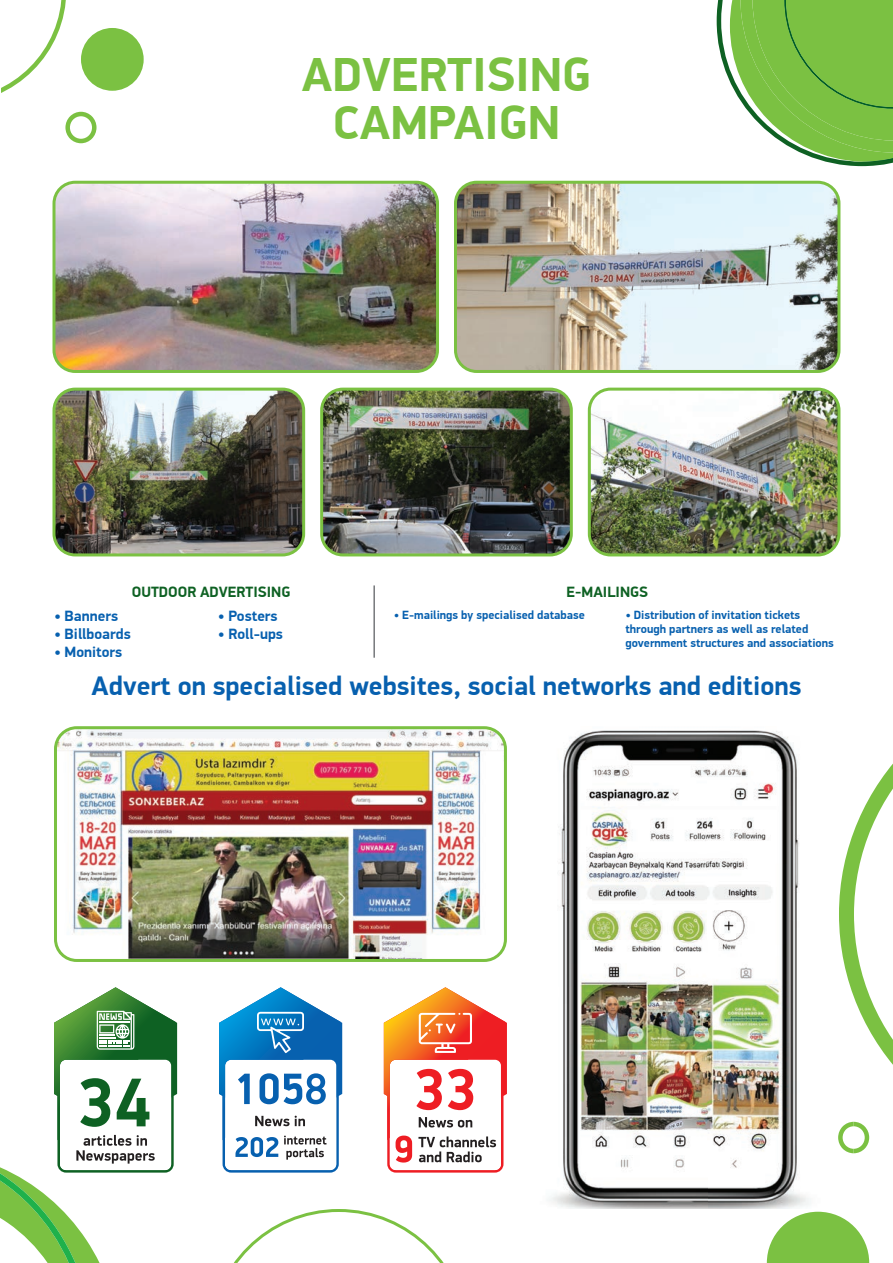
<style>
.page{position:relative;width:893px;height:1263px;background:#fff}
.page>*{position:absolute;margin:0;border:0;box-sizing:border-box;transform-origin:0 0}
.t1{font:700 48px/48px "PF Din Display Pro";color:#7bc142;text-align:center}
.t2{font:700 27px "PF Din Display Pro";color:#0760af}
.t3{font:700 15px "PF Din Display Pro";color:#0760af}
.t4{font:700 15px "PF Din Display Pro";color:#0e6123}
.t5{font:700 12px/14.4px "PF Din Display Pro";color:#0760af}
</style>
<div class="page">
<img style="left:549px;top:730px;width:305px;height:479px">
<svg style="left:1px;top:0;width:65px;height:93px"></svg>
<svg style="left:65px;top:112px;width:32px;height:31px"></svg>
<img style="left:838px;top:1122px;width:1px;height:31px">
<div style="left:81px;top:28px;width:63px;height:63px;background:#7bc142;border-radius:50%"></div>
<svg style="left:767px;top:1212px;width:102px;height:51px"></svg>
<svg style="left:717px;top:0;width:176px;height:166px"></svg>
<img style="left:54px;top:389px;width:248px;height:166px">
<div style="left:53px;top:388px;width:252px;height:168px;border:3px solid #7bc142;border-radius:21px"></div>
<img style="left:324px;top:391px;width:245px;height:162px">
<div style="left:320px;top:388px;width:253px;height:168px;border:3px solid #7bc142;border-radius:21px"></div>
<img style="left:591px;top:389px;width:248px;height:166px">
<div style="left:588px;top:388px;width:252px;height:168px;border:3px solid #7bc142;border-radius:21px"></div>
<img style="left:54px;top:182px;width:381px;height:188px">
<div style="left:53px;top:181px;width:386px;height:192px;border:3px solid #7bc142;border-radius:21px"></div>
<img style="left:458px;top:182px;width:381px;height:188px">
<div style="left:454px;top:181px;width:386px;height:192px;border:3px solid #7bc142;border-radius:21px"></div>
<img style="left:58px;top:730px;width:445px;height:228px">
<div style="left:54px;top:726px;width:453px;height:236px;border:3px solid #7bc142;border-radius:21px"></div>
<svg style="left:839px;top:730px;width:54px;height:423px"></svg>
<svg style="left:234px;top:1209px;width:210px;height:54px"></svg>
<svg style="left:0;top:987px;width:177px;height:276px"></svg>
<svg style="left:219px;top:987px;width:123px;height:185px"></svg>
<hr style="left:373px;top:585px;width:2px;height:73px;background:#76787b">
<svg style="left:384px;top:987px;width:123px;height:185px"></svg>
<h1 class="t1" style="left:302px;top:52px;width:291px">ADVERTISING<br>CAMPAIGN</h1>
<p class="t4" style="left:132px;top:582px;width:160px">OUTDOOR ADVERTISING</p>
<p class="t4" style="left:567px;top:582px;width:83px">E-MAILINGS</p>
<p class="t3" style="left:54px;top:607px;width:66px">• Banners</p>
<p class="t3" style="left:54px;top:625px;width:78px">• Billboards</p>
<p class="t3" style="left:54px;top:643px;width:70px">• Monitors</p>
<p class="t3" style="left:218px;top:607px;width:61px">• Posters</p>
<p class="t3" style="left:218px;top:625px;width:67px">• Roll-ups</p>
<p class="t5" style="left:394px;top:608px;width:193px">• E-mailings by specialised database</p>
<p class="t5" style="left:625px;top:608px;width:210px">• Distribution of invitation tickets through partners as well as related government structures and associations</p>
<h2 class="t2" style="left:92px;top:670px;width:711px">Advert on specialised websites, social networks and editions</h2>
</div>
